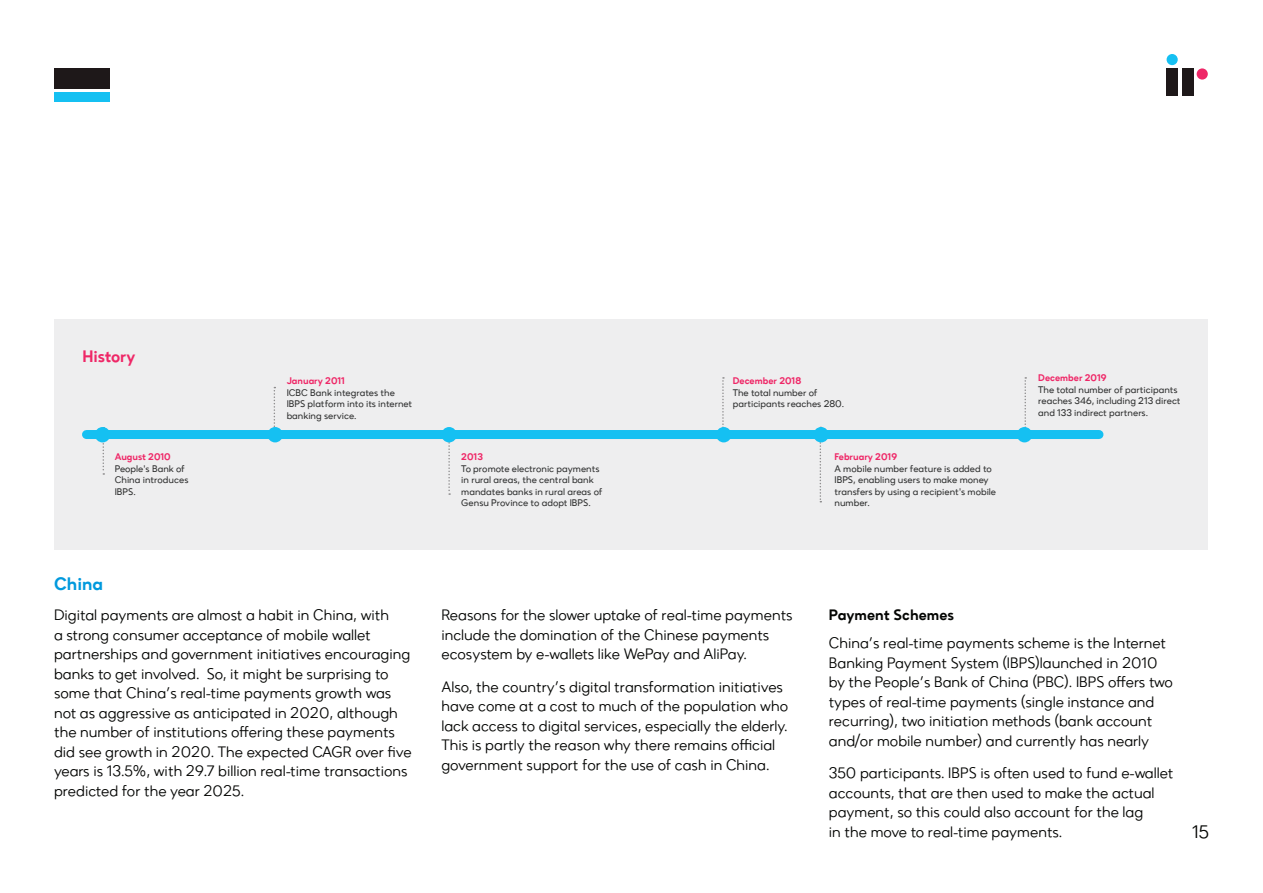
<style>
.page{position:relative;width:1263px;height:893px;background:#fff}
.page>*{position:absolute;margin:0;border:0;box-sizing:border-box;transform-origin:0 0}
.t1{font:18px "Zirkel Regular 5";color:#09d}
.t2{font:18px "Zirkel";color:#040503}
.t3{font:16.5px "Zirkel Regular 5";color:#ee2767}
.t4{font:15px/19.5px "Zirkel";color:#040503}
.t5{font:15px "Zirkel Regular 5";color:#040503}
.t6{font:9.6px/11.6px "Zirkel Regular 2";color:#313232}
.t7{font:9.6px "Zirkel Regular 5";color:#ee2767}
</style>
<div class="page">
<div style="left:1166px;top:54px;width:12px;height:11px;background:#15c0f2;border-radius:50%"></div>
<div style="left:1197px;top:68px;width:11px;height:12px;background:#ee2767;border-radius:50%"></div>
<div style="left:1166px;top:68px;width:12px;height:28px;background:#1e1819"></div>
<div style="left:1182px;top:68px;width:11px;height:28px;background:#1e1819"></div>
<div style="left:54px;top:92px;width:56px;height:9px;background:#15c0f2"></div>
<div style="left:54px;top:68px;width:56px;height:20px;background:#1e1819"></div>
<div style="left:54px;top:319px;width:1154px;height:231px;background:#eeeeef"></div>
<svg style="left:103px;top:442px;width:1px;height:33px"></svg>
<svg style="left:274px;top:387px;width:1px;height:40px"></svg>
<svg style="left:448px;top:442px;width:2px;height:53px"></svg>
<svg style="left:722px;top:377px;width:2px;height:50px"></svg>
<svg style="left:1024px;top:377px;width:2px;height:50px"></svg>
<svg style="left:820px;top:442px;width:1px;height:60px"></svg>
<div style="left:86px;top:430px;width:1013px;height:9px;background:#15c0f2"></div>
<div style="left:95px;top:427px;width:15px;height:15px;background:#15c0f2;border-radius:50%"></div>
<div style="left:267px;top:427px;width:16px;height:15px;background:#15c0f2;border-radius:50%"></div>
<div style="left:441px;top:427px;width:16px;height:15px;background:#15c0f2;border-radius:50%"></div>
<div style="left:716px;top:427px;width:15px;height:15px;background:#15c0f2;border-radius:50%"></div>
<div style="left:813px;top:427px;width:16px;height:15px;background:#15c0f2;border-radius:50%"></div>
<div style="left:1017px;top:427px;width:15px;height:15px;background:#15c0f2;border-radius:50%"></div>
<p class="t3" style="left:82px;top:346px;width:54px">History</p>
<p class="t7" style="left:115px;top:451px;width:58px">August 2010</p>
<p class="t6" style="left:115px;top:462px;width:75px">People's Bank of<br>China introduces<br>IBPS.</p>
<p class="t7" style="left:287px;top:375px;width:60px">January 2011</p>
<p class="t6" style="left:287px;top:387px;width:127px">ICBC Bank integrates the<br>IBPS platform into its internet banking service.</p>
<p class="t7" style="left:461px;top:451px;width:23px">2013</p>
<p class="t6" style="left:461px;top:462px;width:143px">To promote electronic payments in rural areas, the central bank mandates banks in rural areas of<br>Gensu Province to adopt IBPS.</p>
<p class="t7" style="left:733px;top:375px;width:70px">December 2018</p>
<p class="t6" style="left:733px;top:387px;width:113px">The total number of participants reaches 280.</p>
<p class="t7" style="left:834px;top:451px;width:64px">February 2019</p>
<p class="t6" style="left:834px;top:462px;width:163px">A mobile number feature is added to<br>IBPS, enabling users to make money transfers by using a recipient's mobile number.</p>
<p class="t7" style="left:1038px;top:372px;width:70px">December 2019</p>
<p class="t6" style="left:1038px;top:384px;width:144px">The total number of participants reaches 346, including 213 direct and 133 indirect partners.</p>
<p class="t1" style="left:54px;top:573px;width:51px">China</p>
<p class="t4" style="left:54px;top:605px;width:359px">Digital payments are almost a habit in China, with<br>a strong consumer acceptance of mobile wallet partnerships and government initiatives encouraging banks to get involved. So, it might be surprising to some that China’s real-time payments growth was not as aggressive as anticipated in 2020, although the number of institutions offering these payments did see growth in 2020. The expected CAGR over five years is 13.5%, with 29.7 billion real-time transactions predicted for the year 2025.</p>
<p class="t4" style="left:441px;top:605px;width:353px">Reasons for the slower uptake of real-time payments include the domination of the Chinese payments ecosystem by e-wallets like WePay and AliPay.</p>
<p class="t4" style="left:441px;top:677px;width:348px">Also, the country’s digital transformation initiatives have come at a cost to much of the population who lack access to digital services, especially the elderly.<br>This is partly the reason why there remains official government support for the use of cash in China.</p>
<p class="t5" style="left:829px;top:606px;width:127px">Payment Schemes</p>
<p class="t4" style="left:829px;top:633px;width:346px">China’s real-time payments scheme is the Internet Banking Payment System (IBPS)launched in 2010 by the People’s Bank of China (PBC). IBPS offers two types of real-time payments (single instance and recurring), two initiation methods (bank account and/or mobile number) and currently has nearly</p>
<p class="t4" style="left:829px;top:763px;width:346px">350 participants. IBPS is often used to fund e-wallet accounts, that are then used to make the actual payment, so this could also account for the lag<br>in the move to real-time payments.</p>
<p class="t2" style="left:1192px;top:821px;width:18px">15</p>
</div>
